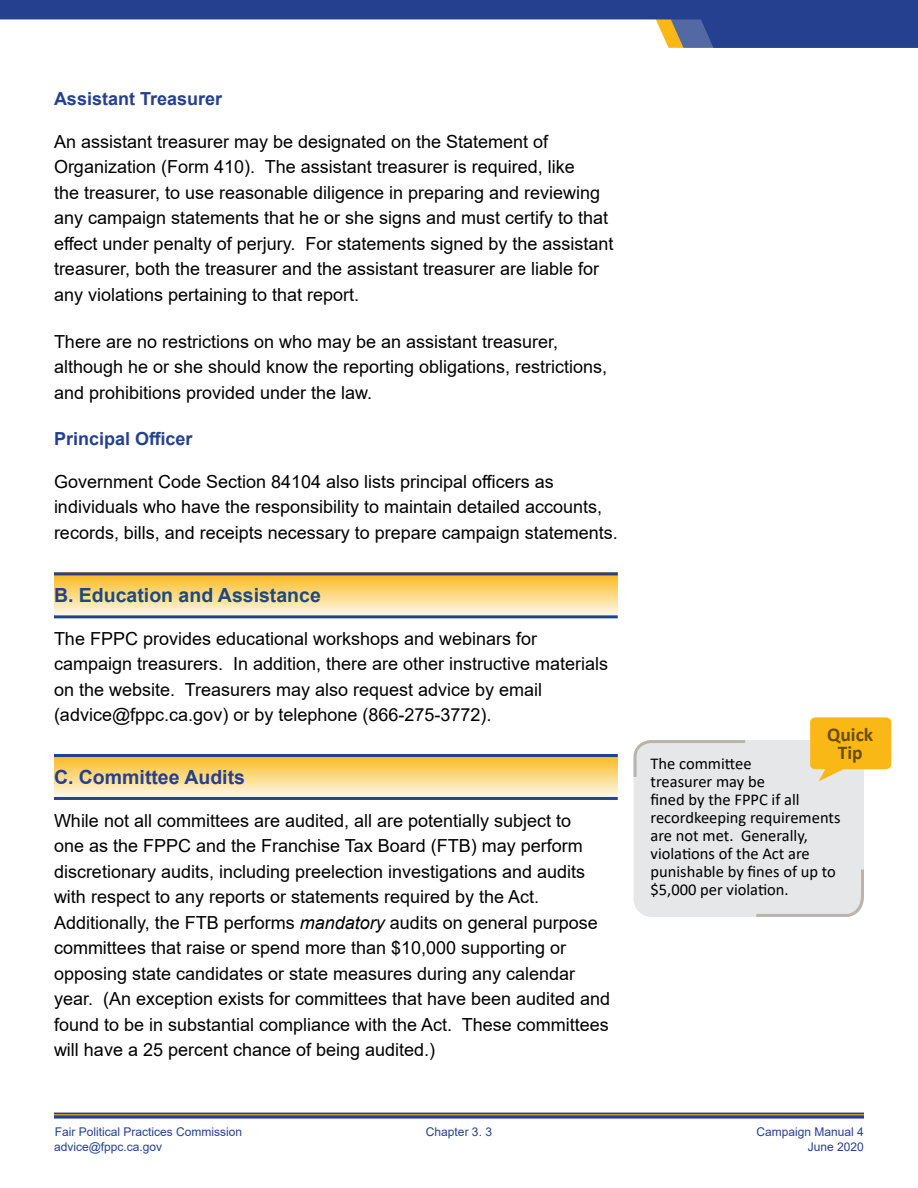
<style>
.page{position:relative;width:918px;height:1188px;background:#fff}
.page>*{position:absolute;margin:0;border:0;box-sizing:border-box;transform-origin:0 0}
.H1_No_Lines{font:700 19.5px "Arial";color:#1f497d}
.H1_No_Lines-2{font:700 19.5px "Arial";color:#25408f}
.Quick_Tip_Icon{font:700 19.5px "Calibri";color:#6a4d00}
.Main_Paragraph{font:18px/25.5px "Arial";color:#000}
.t1{font:700 18px "Arial";color:#25408f}
.Example___Quick_Tip{font:16.5px/18px "Calibri";color:#000}
.t2{font:12px/15px "Arial";color:#25408f}
.s1{color:#25408f}
.s2{font-style:italic}
</style>
<div class="page">
<svg style="left:54px;top:575px;width:564px;height:40px;background:#f9d785"></svg>
<hr style="left:54px;top:572px;width:564px;height:3px;background:#25408f">
<hr style="left:54px;top:615px;width:564px;height:3px;background:#25408f">
<svg style="left:54px;top:757px;width:564px;height:40px;background:#fbd986"></svg>
<hr style="left:54px;top:754px;width:564px;height:3px;background:#25408f">
<hr style="left:54px;top:797px;width:564px;height:3px;background:#25408f">
<svg style="left:54px;top:1113px;width:810px;height:6px;background:#47598f"></svg>
<hr style="left:54px;top:1114px;width:810px;height:1px;background:#fab816">
<svg style="left:0;top:0;width:918px;height:48px;fill:#25408f"></svg>
<div style="left:634px;top:740px;width:230px;height:177px;background:#e6e7e8;border-radius:18px"></div>
<svg style="left:633px;top:740px;width:113px;height:40px"></svg>
<svg style="left:756px;top:869px;width:108px;height:48px"></svg>
<svg style="left:810px;top:717px;width:81px;height:64px"></svg>
<h2 class="t1" style="left:54px;top:86px;width:170px">Assistant Treasurer</h2>
<p class="Main_Paragraph" style="left:54px;top:129px;width:561px">An assistant treasurer may be designated on the Statement of Organization (Form 410). The assistant treasurer is required, like<br>the treasurer, to use reasonable diligence in preparing and reviewing any campaign statements that he or she signs and must certify to that effect under penalty of perjury. For statements signed by the assistant treasurer, both the treasurer and the assistant treasurer are liable for any violations pertaining to that report.</p>
<p class="Main_Paragraph" style="left:54px;top:328px;width:555px">There are no restrictions on who may be an assistant treasurer, although he or she should know the reporting obligations, restrictions, and prohibitions provided under the law.</p>
<h2 class="t1" style="left:54px;top:426px;width:140px">Principal Officer</h2>
<p class="Main_Paragraph" style="left:54px;top:469px;width:565px">Government Code Section 84104 also lists principal officers as individuals who have the responsibility to maintain detailed accounts, records, bills, and receipts necessary to prepare campaign statements.</p>
<p class="H1_No_Lines" style="left:54px;top:582px;width:268px"><span class="s1">B.</span> Education and Assistance</p>
<p class="Main_Paragraph" style="left:54px;top:625px;width:556px">The FPPC provides educational workshops and webinars for campaign treasurers. In addition, there are other instructive materials on the website. Treasurers may also request advice by email (advice@fppc.ca.gov) or by telephone (866-275-3772).</p>
<p class="H1_No_Lines-2" style="left:54px;top:764px;width:193px">C. Committee Audits</p>
<p class="Main_Paragraph" style="left:54px;top:808px;width:558px">While not all committees are audited, all are potentially subject to<br>one as the FPPC and the Franchise Tax Board (FTB) may perform discretionary audits, including preelection investigations and audits with respect to any reports or statements required by the Act.<br>Additionally, the FTB performs <span class="s2">mandatory</span> audits on general purpose committees that raise or spend more than $10,000 supporting or opposing state candidates or state measures during any calendar year. (An exception exists for committees that have been audited and found to be in substantial compliance with the Act. These committees will have a 25 percent chance of being audited.)</p>
<p class="Quick_Tip_Icon" style="left:827px;top:720px;width:48px">Quick</p>
<p class="Quick_Tip_Icon" style="left:838px;top:738px;width:26px">Tip</p>
<p class="Example___Quick_Tip" style="left:651px;top:755px;width:191px">The committee<br>treasurer may be<br>fined by the FPPC if all recordkeeping requirements are not met. Generally, violations of the Act are punishable by fines of up to $5,000 per violation.</p>
<p class="t2" style="left:54px;top:1124px;width:190px">Fair Political Practices Commission advice@fppc.ca.gov</p>
<p class="t2" style="left:426px;top:1124px;width:68px">Chapter 3. 3</p>
<p class="t2" style="left:757px;top:1124px;width:109px;text-align:right">Campaign Manual 4<br>June 2020</p>
</div>
